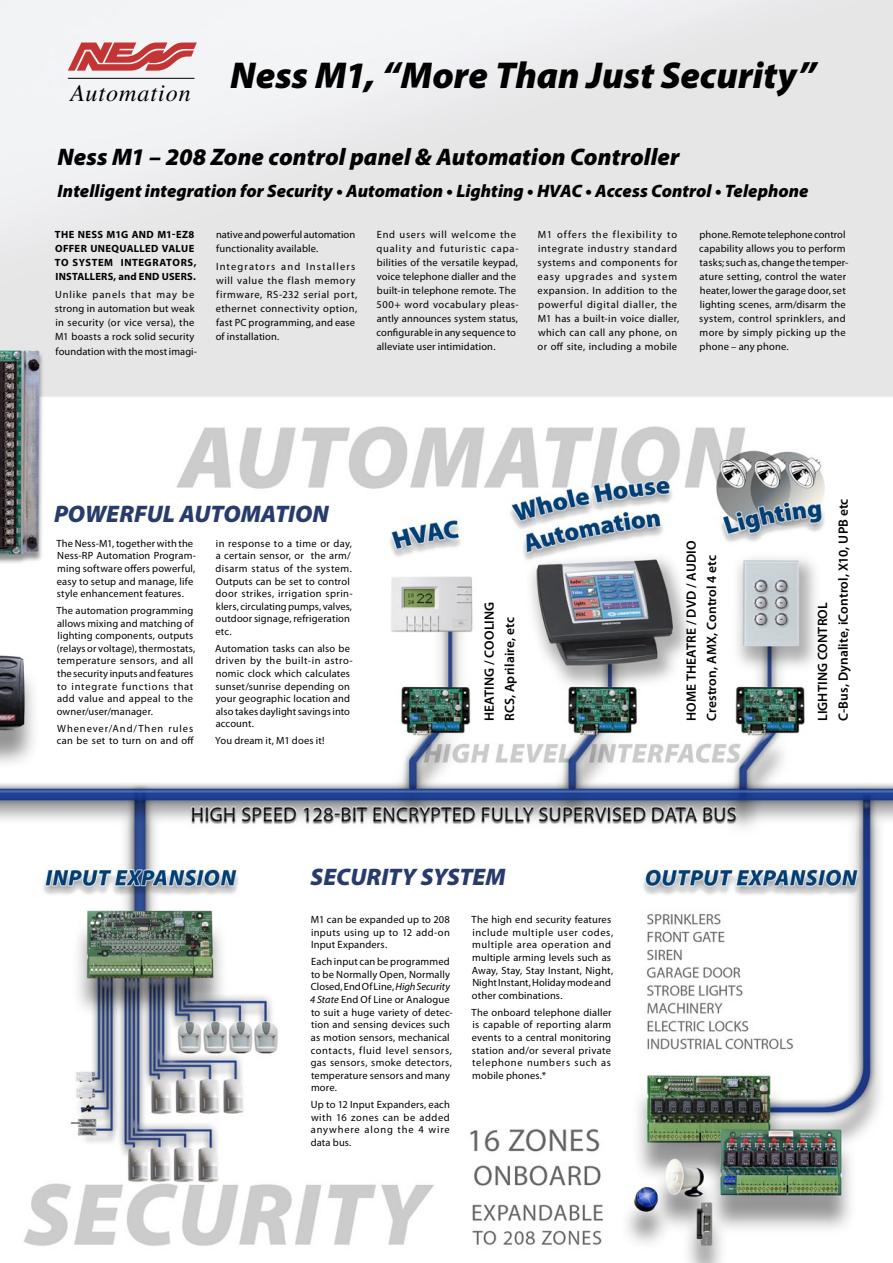
<style>
.page{position:relative;width:893px;height:1263px;background:#fff}
.page>*{position:absolute;margin:0;border:0;box-sizing:border-box;transform-origin:0 0}
.t1{font:italic 900 37.5px "Myriad Pro";color:#000}
.t2{font:italic 900 24px "Myriad Pro";color:#000}
.t3{font:italic 900 24px "Myriad Pro";color:#283c6c}
.t4{font:italic 900 18px "Myriad Pro";color:#000}
.t5{font:600 13.5px/20.4px "Myriad Pro";letter-spacing:.01em;color:#000}
.t6{font:10.5px/12.6px "Myriad Pro";letter-spacing:.02em;color:#000}
.t7{font:10.5px/14.1px "Myriad Pro";letter-spacing:.045em;color:#000}
.t8{font:10.5px/14.1px "Myriad Pro";letter-spacing:.055em;color:#000}
.t9{font:700 10.5px/14.1px "Myriad Pro";letter-spacing:.03em;color:#000}
.t10{font:10.5px/12.6px "Myriad Pro";letter-spacing:.08em;color:#000}
.s1{font-style:italic}
</style>
<div class="page">
<img style="left:0;top:0;width:893px;height:1263px">
<svg style="left:68px;top:43px;width:129px;height:28px"></svg>
<hr style="left:68px;top:78px;width:127px;height:1px;background:#000">
<h1 class="t1" style="left:70px;top:50px;width:747px"><sub>Automation</sub> Ness M1, “More Than Just Security”</h1>
<h2 class="t2" style="left:58px;top:141px;width:624px">Ness M1 – 208 Zone control panel &amp; Automation Controller</h2>
<h3 class="t4" style="left:58px;top:179px;width:752px">Intelligent integration for Security • Automation • Lighting • HVAC • Access Control • Telephone</h3>
<p class="t9" style="left:55px;top:227px;width:143px">THE NESS M1G AND M1-EZ8<br>OFFER UNEQUALLED VALUE<br>TO SYSTEM INTEGRATORS,<br>INSTALLERS, AND END USERS.</p>
<p class="t6" style="left:55px;top:287px;width:144px;line-height:14.1px">Unlike panels that may be strong in automation but weak in security (or vice versa), the<br>M1 boasts a rock solid security foundation with the most imagi-</p>
<p class="t6" style="left:216px;top:227px;width:141px;line-height:14.1px">native and powerful automation functionality available.</p>
<p class="t8" style="left:216px;top:259px;width:143px">Integrators and Installers will value the flash memory firmware, RS-232 serial port, ethernet connectivity option, fast PC programming, and ease of installation.</p>
<p class="t6" style="left:376px;top:227px;width:144px;line-height:14.1px">End users will welcome the quality and futuristic capa&shy;bilities of the versatile keypad, voice telephone dialler and the built-in telephone remote. The<br>500+ word vocabulary pleas&shy;antly announces system status, configurable in any sequence to alleviate user intimidation.</p>
<p class="t7" style="left:538px;top:227px;width:143px">M1 offers the flexibility to integrate industry standard systems and components for easy upgrades and system expansion. In addition to the powerful digital dialler, the<br>M1 has a built-in voice dialler, which can call any phone, on or off site, including a mobile</p>
<p class="t6" style="left:699px;top:227px;width:151px;line-height:14.1px">phone. Remote telephone control capability allows you to perform tasks; such as, change the temper&shy;ature setting, control the water heater, lower the garage door, set lighting scenes, arm/disarm the system, control sprinklers, and more by simply picking up the phone – any phone.</p>
<h2 class="t3" style="left:54px;top:497px;width:276px">Powerful Automa tion</h2>
<p class="t6" style="left:56px;top:537px;width:141px">The Ness-M1, together with the<br>Ness-RP Automation Program&shy;ming software offers powerful, easy to setup and manage, life style enhancement features.</p>
<p class="t6" style="left:56px;top:604px;width:140px">The automation programming allows mixing and matching of lighting components, outputs (relays or voltage), thermostats, temperature sensors, and all the security inputs and features to integrate functions that add value and appeal to the owner/user/manager.</p>
<p class="t10" style="left:57px;top:722px;width:139px">Whenever/And/Then rules can be set to turn on and off</p>
<p class="t6" style="left:215px;top:537px;width:139px">in response to a time or day, a certain sensor, or the arm/ disarm status of the system.<br>Outputs can be set to control door strikes, irrigation sprin&shy;klers, circulating pumps, valves, outdoor signage, refrigeration etc.</p>
<p class="t6" style="left:215px;top:642px;width:139px">Automation tasks can also be driven by the built-in astro&shy;nomic clock which calculates sunset/sunrise depending on your geographic location and also takes daylight savings into account.</p>
<p class="t6" style="left:215px;top:734px;width:111px">You dream it, M1 does it!</p>
<p class="t5" style="left:479px;top:721px;width:121px;rotate:-90deg">Heating / Cooling<br>RCS, Aprilaire, etc</p>
<p class="t5" style="left:681px;top:721px;width:182px;rotate:-90deg">Home Theatre / DVD / Audio<br>Crestron, AMX, Control 4 etc</p>
<p class="t5" style="left:812px;top:721px;width:224px;rotate:-90deg">Lighting Control<br>C-Bus, Dynalite, iControl, X10, UPB etc</p>
<h2 class="t3" style="left:311px;top:861px;width:197px">Security System</h2>
<p class="t6" style="left:311px;top:913px;width:140px;text-align:justify">M1 can be expanded up to 208 inputs using up to 12 add-on Input Expanders.</p>
<p class="t6" style="left:310px;top:955px;width:144px">Each input can be programmed to be Normally Open, Normally<br>Closed, End Of Line, <span class="s1">High Security<br>4 State</span> End Of Line or Analogue to suit a huge variety of detec&shy;tion and sensing devices such as motion sensors, mechanical contacts, fluid level sensors, gas sensors, smoke detectors, temperature sensors and many more.</p>
<p class="t6" style="left:311px;top:1098px;width:141px;text-align:justify">Up to 12 Input Expanders, each with 16 zones can be added anywhere along the 4 wire data bus.</p>
<p class="t6" style="left:472px;top:913px;width:143px">The high end security features include multiple user codes, multiple area operation and multiple arming levels such as<br>Away, Stay, Stay Instant, Night,<br>Night Instant, Holiday mode and other combinations.</p>
<p class="t6" style="left:472px;top:1006px;width:141px;text-align:justify">The onboard telephone dialler is capable of reporting alarm events to a central monitoring station and/or several private telephone numbers such as mobile phones.*</p>
</div>
